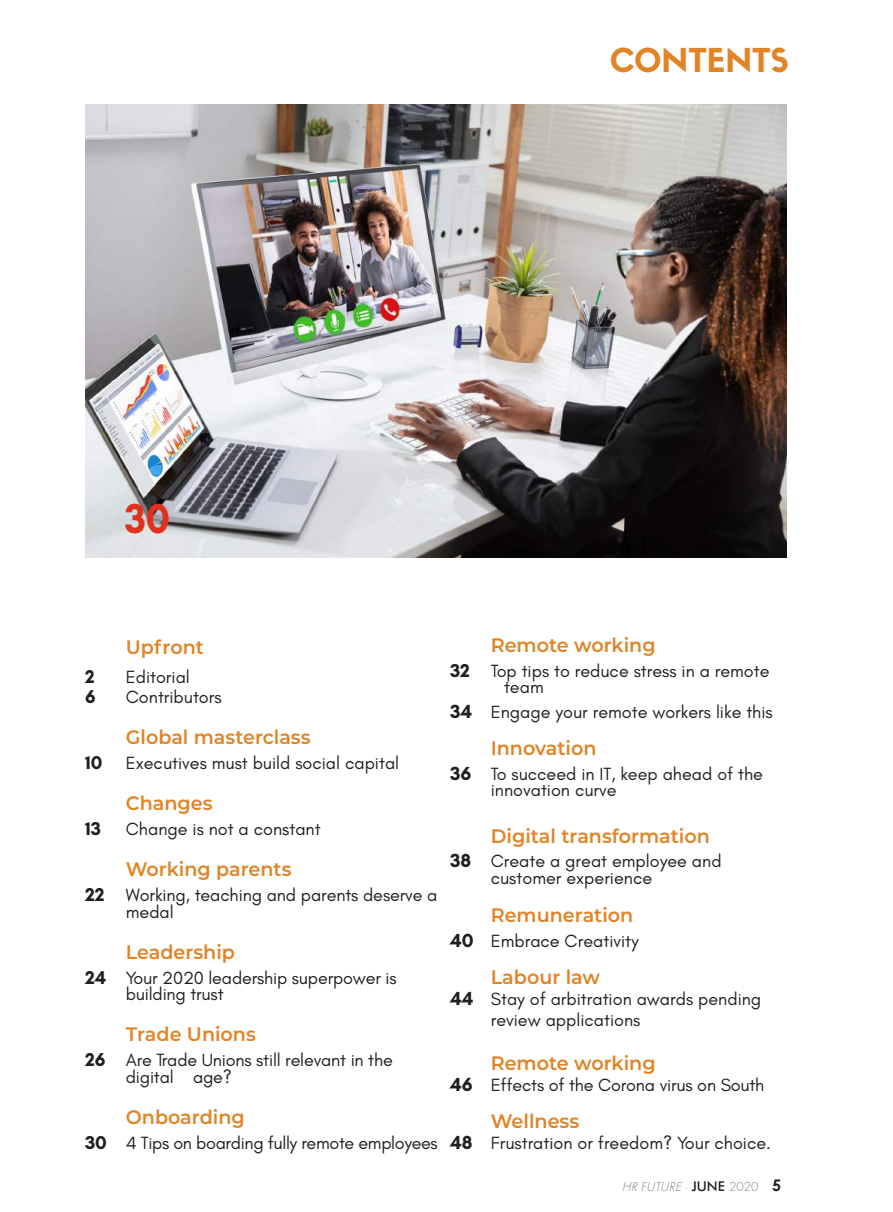
<style>
.page{position:relative;width:893px;height:1212px;background:#fff}
.page>*{position:absolute;margin:0;border:0;box-sizing:border-box;transform-origin:0 0}
.t1{font:700 42.45px "Glacial Indifference";color:#e0301e;scale:.93 1}
.t2{font:32.4px "Sifonn Pro";color:#e18426}
.t3{font:600 19.5px "Montserrat";color:#e18426}
.t4{font:700 18.9px "Glacial Indifference";color:#231f20}
.t5{font:18px/16.5px "Glacial Indifference";color:#231f20}
.t6{font:18px "Glacial Indifference";letter-spacing:-.02em;color:#231f20}
.t7{font:italic 300 13.5px "Futura T";color:#7d8784}
.s1{font-weight:700;font-size:18.9px}
.s2{font-weight:700;font-size:19.35px}
.s3{font-style:normal;font-size:12px}
.s4{font-family:"Futura BT";font-weight:500;font-style:normal;color:#231f20}
.s5{font-style:normal}
.s6{font-family:"Century Gothic";font-weight:700;font-style:normal;font-size:16.05px;color:#231f20}
</style>
<div class="page">
<img style="left:85px;top:104px;width:702px;height:454px">
<h2 class="t2" style="left:610px;top:39px;width:180px">CONTENTS</h2>
<h1 class="t1" style="left:125px;top:492px;width:50px">30</h1>
<p class="t3" style="left:126px;top:633px;width:80px">Upfront</p>
<p class="t4" style="left:85px;top:664px;width:11px">2</p>
<p class="t5" style="left:126px;top:669px;width:66px">Editorial</p>
<p class="t4" style="left:85px;top:685px;width:12px">6</p>
<p class="t5" style="left:126px;top:689px;width:97px">Contributors</p>
<p class="t3" style="left:126px;top:723px;width:186px">Global masterclass</p>
<p class="t5" style="left:85px;top:755px;width:316px"><span class="s1">10</span> Executives must build social capital</p>
<p class="t3" style="left:126px;top:789px;width:88px">Changes</p>
<p class="t4" style="left:85px;top:817px;width:17px">13</p>
<p class="t5" style="left:126px;top:821px;width:196px">Change is not a constant</p>
<p class="t3" style="left:126px;top:855px;width:167px">Working parents</p>
<p class="t5" style="left:126px;top:887px;width:313px;text-indent:-41px"><span class="s1">22</span> Working, teaching and parents deserve a medal</p>
<p class="t3" style="left:126px;top:938px;width:111px">Leadership</p>
<p class="t5" style="left:126px;top:969px;width:272px;text-indent:-41px"><span class="s1">24</span> Your 2020 leadership superpower is building trust</p>
<p class="t3" style="left:126px;top:1020px;width:132px">Trade Unions</p>
<p class="t5" style="left:126px;top:1052px;width:268px;text-indent:-41px"><span class="s1">26</span> Are Trade Unions still relevant in the digital age?</p>
<p class="t3" style="left:126px;top:1103px;width:121px">Onboarding</p>
<p class="t6" style="left:85px;top:1132px;width:354px"><span class="s1">30</span> 4 Tips on boarding fully remote employees</p>
<p class="t3" style="left:491px;top:631px;width:166px">Remote working</p>
<p class="t5" style="left:504px;top:663px;width:267px;text-indent:-54px"><span class="s1">32</span> Top tips to reduce stress in a remote team</p>
<p class="t5" style="left:450px;top:704px;width:324px"><span class="s2">34</span> Engage your remote workers like this</p>
<p class="t3" style="left:491px;top:734px;width:107px">Innovation</p>
<p class="t5" style="left:491px;top:765px;width:274px;text-indent:-41px"><span class="s2">36</span> To succeed in IT, keep ahead of the innovation curve</p>
<p class="t3" style="left:491px;top:822px;width:221px">Digital transformation</p>
<p class="t5" style="left:491px;top:853px;width:232px;text-indent:-41px"><span class="s2">38</span> Create a great employee and customer experience</p>
<p class="t3" style="left:491px;top:901px;width:144px">Remuneration</p>
<p class="t5" style="left:450px;top:933px;width:190px"><span class="s2">40</span> Embrace Creativity</p>
<p class="t3" style="left:491px;top:963px;width:111px">Labour law</p>
<p class="t5" style="left:491px;top:988px;width:272px;line-height:21px;text-indent:-41px"><span class="s2">44</span> Stay of arbitration awards pending review applications</p>
<p class="t3" style="left:491px;top:1049px;width:166px">Remote working</p>
<p class="t5" style="left:450px;top:1077px;width:316px"><span class="s2">46</span> Effects of the Corona virus on South</p>
<p class="t3" style="left:491px;top:1107px;width:90px">Wellness</p>
<p class="t5" style="left:450px;top:1134px;width:322px"><span class="s2">48</span> Frustration or freedom? Your choice.</p>
<p class="t7" style="left:622px;top:1179px;width:161px">HR FUTURE <span class="s3">·</span> <span class="s4">JUNE</span> <span class="s5">2020</span> <span class="s6">5</span></p>
</div>
